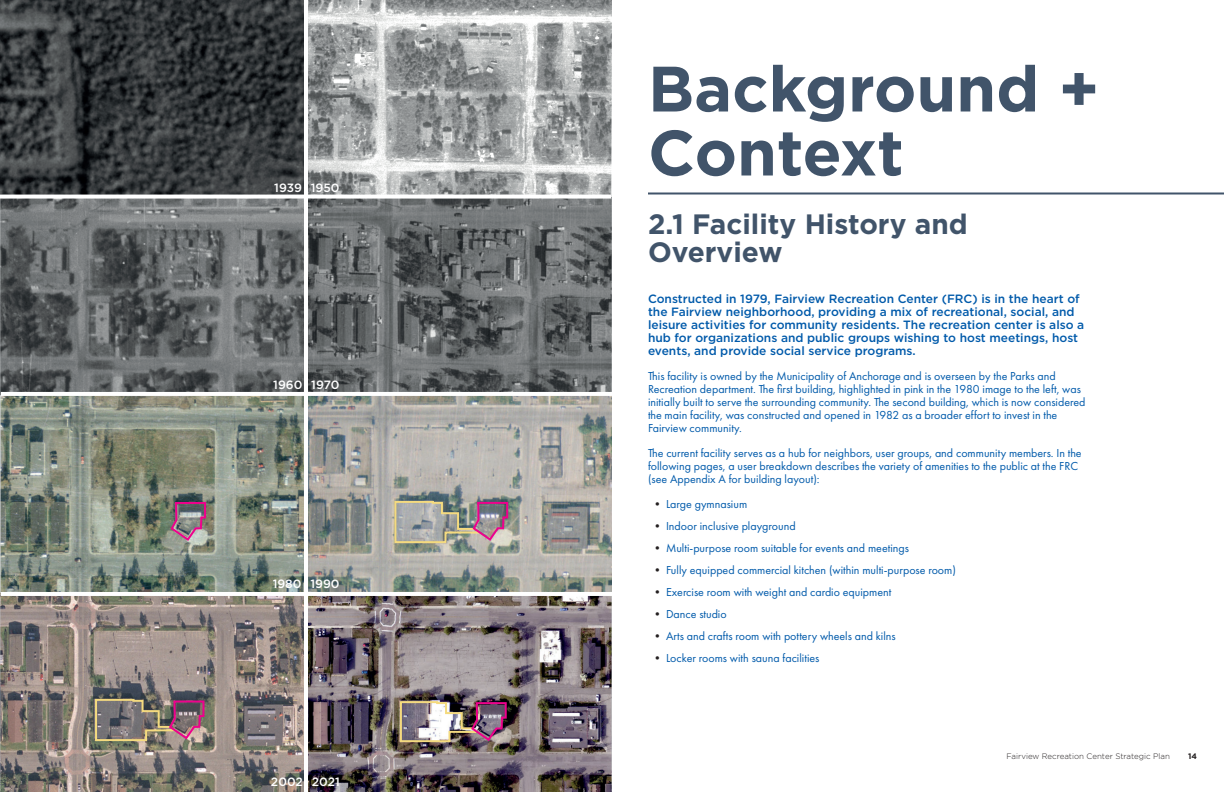
<style>
.page{position:relative;width:1224px;height:792px;background:#fff}
.page>*{position:absolute;margin:0;border:0;box-sizing:border-box;transform-origin:0 0}
.t1{font:700 64px/64px "Gotham";color:#41546a}
.t2{font:700 28px/28px "Gotham";color:#41546a}
.t3{font:12px/13px "Futura PT";color:#015aaa}
.t4{font:500 12px/13px "Gotham";color:#015aaa}
.t5{font:500 12px "Gotham";color:#fff}
.t6{font:300 8px "Gotham";color:#231f20}
.t7{font:700 8px "Gotham";color:#231f20}
.s1{color:#231f20}
</style>
<div class="page">
<hr style="left:648px;top:192px;width:576px;height:2px;background:#41546a">
<img style="left:0;top:0;width:612px;height:792px">
<svg style="left:169px;top:501px;width:38px;height:41px;background:#977989"></svg>
<img style="left:399px;top:700px;width:109px;height:43px">
<img style="left:393px;top:500px;width:116px;height:44px">
<img style="left:94px;top:698px;width:111px;height:44px">
<hr style="left:304px;top:0;width:4px;height:792px;background:#fff">
<svg style="left:0;top:195px;width:611px;height:4px"></svg>
<hr style="left:1px;top:392px;width:611px;height:4px;background:#fff">
<hr style="left:1px;top:592px;width:611px;height:4px;background:#fff">
<p class="t5" style="left:274px;top:180px;width:29px">1939</p>
<p class="t5" style="left:311px;top:180px;width:30px">1950</p>
<p class="t5" style="left:273px;top:377px;width:31px">1960</p>
<p class="t5" style="left:311px;top:377px;width:30px">1970</p>
<p class="t5" style="left:273px;top:576px;width:30px">1980</p>
<p class="t5" style="left:310px;top:576px;width:31px">1990</p>
<h1 class="t1" style="left:648px;top:56px;width:453px">Background +<br>Context</h1>
<h2 class="t2" style="left:648px;top:210px;width:321px">2.1 Facility History and<br>Overview</h2>
<p class="t4" style="left:648px;top:292px;width:438px">Constructed in 1979, Fairview Recreation Center (FRC) is in the heart of the Fairview neighborhood, providing a mix of recreational, social, and leisure activities for community residents. The recreation center is also a hub for organizations and public groups wishing to host meetings, host events, and provide social service programs.</p>
<p class="t3" style="left:648px;top:369px;width:439px">This facility is owned by the Municipality of Anchorage and is overseen by the Parks and Recreation department. The first building, highlighted in pink in the 1980 image to the left, was initially built to serve the surrounding community. The second building, which is now considered the main facility, was constructed and opened in 1982 as a broader effort to invest in the Fairview community.</p>
<p class="t3" style="left:648px;top:446px;width:435px">The current facility serves as a hub for neighbors, user groups, and community members. In the following pages, a user breakdown describes the variety of amenities to the public at the FRC (see Appendix A for building layout):</p>
<p class="t3" style="left:652px;top:497px;width:97px"><span class="s1">•</span> Large gymnasium</p>
<p class="t3" style="left:652px;top:519px;width:146px"><span class="s1">•</span> Indoor inclusive playground</p>
<p class="t3" style="left:652px;top:541px;width:259px"><span class="s1">•</span> Multi-purpose room suitable for events and meetings</p>
<p class="t3" style="left:652px;top:563px;width:306px"><span class="s1">•</span> Fully equipped commercial kitchen (within multi-purpose room)</p>
<p class="t3" style="left:652px;top:585px;width:241px"><span class="s1">•</span> Exercise room with weight and cardio equipment</p>
<p class="t3" style="left:652px;top:607px;width:77px"><span class="s1">•</span> Dance studio</p>
<p class="t3" style="left:652px;top:629px;width:246px"><span class="s1">•</span> Arts and crafts room with pottery wheels and kilns</p>
<p class="t3" style="left:652px;top:651px;width:169px"><span class="s1">•</span> Locker rooms with sauna facilities</p>
<p class="t6" style="left:1007px;top:751px;width:165px">Fairview Recreation Center Strategic Plan</p>
<p class="t7" style="left:1188px;top:751px;width:10px">14</p>
<p class="t5" style="left:271px;top:774px;width:33px">2002</p>
<p class="t5" style="left:312px;top:774px;width:30px">2021</p>
</div>
